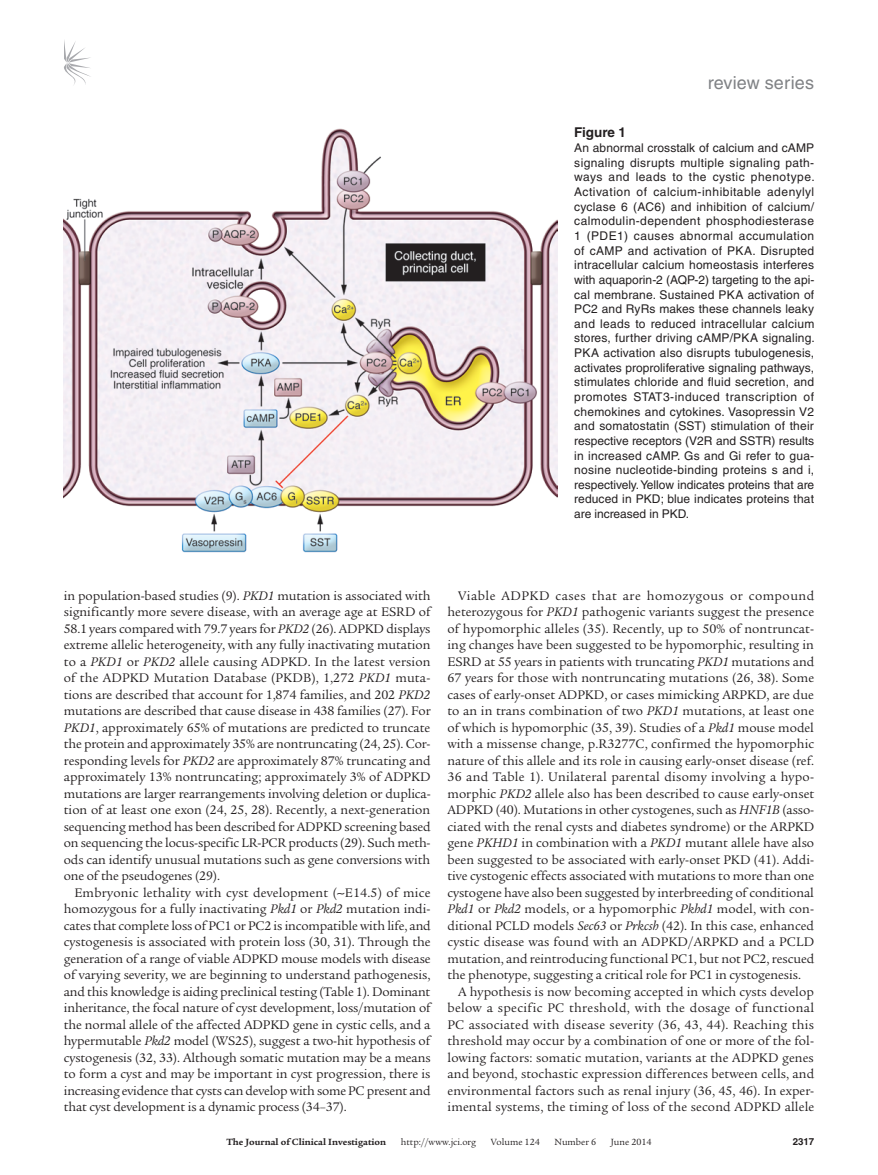
<style>
.page{position:relative;width:878px;height:1175px;background:#fff}
.page>*{position:absolute;margin:0;border:0;box-sizing:border-box;transform-origin:0 0}
.t1{font:18px "Helvetica LT Std";letter-spacing:.01em;color:#808285}
.t2{font:13.5px/16.5px "Legacy Serif Std";color:#231f20;text-align:justify}
.t3{font:13.5px "Legacy Serif Std";letter-spacing:.02em;color:#231f20}
.t4{font:13.5px "Legacy Serif Std";letter-spacing:.025em;color:#231f20}
.t5{font:13.5px "Legacy Serif Std";letter-spacing:.035em;color:#231f20}
.t6{font:700 13.5px "Helvetica LT Std";color:#231f20}
.t7{font:12px/14.7px "Helvetica LT Std";letter-spacing:.01em;color:#231f20;text-align:justify}
.t8{font:9.75px "Legacy Serif Std";color:#231f20}
.t9{font:700 9.75px "Legacy Serif Std";color:#231f20}
.t10{font:700 9.75px "Helvetica LT Std";color:#231f20}
.s1{font-style:italic}
</style>
<div class="page">
<svg style="left:64px;top:40px;width:27px;height:45px"></svg>
<img style="left:64px;top:128px;width:493px;height:424px">
<h1 class="t1" style="left:708px;top:73px;width:108px">review series</h1>
<p class="t6" style="left:574px;top:124px;width:53px">Figure 1</p>
<p class="t7" style="left:574px;top:141px;width:242px">An abnormal crosstalk of calcium and cAMP signaling disrupts multiple signaling path&shy;ways and leads to the cystic phenotype.<br>Activation of calcium-inhibitable adenylyl cyclase 6 (AC6) and inhibition of calcium/ calmodulin-dependent phosphodiesterase 1 (PDE1) causes abnormal accumulation of cAMP and activation of PKA. Disrupted intracellular calcium homeostasis interferes with aquaporin-2 (AQP-2) targeting to the api&shy;cal membrane. Sustained PKA activation of PC2 and RyRs makes these channels leaky and leads to reduced intracellular calcium stores, further driving cAMP/PKA signaling.<br>PKA activation also disrupts tubulogenesis, activates proproliferative signaling pathways, stimulates chloride and fluid secretion, and promotes STAT3-induced transcription of chemokines and cytokines. Vasopressin V2 and somatostatin (SST) stimulation of their respective receptors (V2R and SSTR) results in increased cAMP. Gs and Gi refer to gua&shy;nosine nucleotide-binding proteins s and i, respectively. Yellow indicates proteins that are reduced in PKD; blue indicates proteins that are increased in PKD.</p>
<p class="t2" style="left:64px;top:587px;width:368px">in population-based studies (9). <span class="s1">PKD1</span> mutation is associated with significantly more severe disease, with an average age at ESRD of 58.1 years compared with 79.7 years for <span class="s1">PKD2</span> (26). ADPKD displays extreme allelic heterogeneity, with any fully inactivating mutation to a <span class="s1">PKD1</span> or <span class="s1">PKD2</span> allele causing ADPKD. In the latest version of the ADPKD Mutation Database (PKDB), 1,272 <span class="s1">PKD1</span> muta&shy;tions are described that account for 1,874 families, and 202 <span class="s1">PKD2 </span>mutations are described that cause disease in 438 families (27). For <span class="s1">PKD1</span>, approximately 65% of mutations are predicted to truncate the protein and approximately 35% are nontruncating (24, 25). Cor&shy;responding levels for <span class="s1">PKD2</span> are approximately 87% truncating and approximately 13% nontruncating; approximately 3% of ADPKD mutations are larger rearrangements involving deletion or duplica&shy;tion of at least one exon (24, 25, 28). Recently, a next-generation sequencing method has been described for ADPKD screening based on sequencing the locus-specific LR-PCR products (29). Such meth&shy;ods can identify unusual mutations such as gene conversions with one of the pseudogenes (29).</p>
<p class="t2" style="left:64px;top:884px;width:368px;text-indent:11px">Embryonic lethality with cyst development ( E14.5) of mice homozygous for a fully inactivating <span class="s1">Pkd1</span> or <span class="s1">Pkd2</span> mutation indi&shy;cates that complete loss of PC1 or PC2 is incompatible with life, and cystogenesis is associated with protein loss (30, 31). Through the generation of a range of viable ADPKD mouse models with disease of varying severity, we are beginning to understand pathogenesis, and this knowledge is aiding preclinical testing (Table 1). Dominant inheritance, the focal nature of cyst development, loss/mutation of the normal allele of the affected ADPKD gene in cystic cells, and a hypermutable <span class="s1">Pkd2</span> model (WS25), suggest a two-hit hypothesis of cystogenesis (32, 33). Although somatic mutation may be a means to form a cyst and may be important in cyst progression, there is increasing evidence that cysts can develop with some PC present and that cyst development is a dynamic process (34–37).</p>
<p class="t5" style="left:458px;top:588px;width:357px">Viable ADPKD cases that are homozygous or compound</p>
<p class="t2" style="left:447px;top:604px;width:368px">heterozygous for <span class="s1">PKD1</span> pathogenic variants suggest the presence</p>
<p class="t2" style="left:447px;top:620px;width:368px">of hypomorphic alleles (35). Recently, up to 50% of nontruncat-</p>
<p class="t2" style="left:447px;top:637px;width:368px">ing changes have been suggested to be hypomorphic, resulting in</p>
<p class="t2" style="left:447px;top:653px;width:368px">ESRD at 55 years in patients with truncating <span class="s1">PKD1</span> mutations and</p>
<p class="t2" style="left:447px;top:670px;width:368px">67 years for those with nontruncating mutations (26, 38). Some</p>
<p class="t2" style="left:447px;top:686px;width:368px">cases of early-onset ADPKD, or cases mimicking ARPKD, are due</p>
<p class="t2" style="left:447px;top:703px;width:368px">to an in trans combination of two <span class="s1">PKD1</span> mutations, at least one</p>
<p class="t2" style="left:447px;top:719px;width:368px">of which is hypomorphic (35, 39). Studies of a <span class="s1">Pkd1</span> mouse model</p>
<p class="t2" style="left:447px;top:736px;width:368px">with a missense change, p.R3277C, confirmed the hypomorphic</p>
<p class="t2" style="left:447px;top:752px;width:368px">nature of this allele and its role in causing early-onset disease (ref.</p>
<p class="t2" style="left:447px;top:769px;width:368px">36 and Table 1). Unilateral parental disomy involving a hypo-</p>
<p class="t2" style="left:447px;top:785px;width:368px">morphic <span class="s1">PKD2</span> allele also has been described to cause early-onset</p>
<p class="t2" style="left:447px;top:802px;width:368px">ADPKD (40). Mutations in other cystogenes, such as <span class="s1">HNF1B</span> (asso-</p>
<p class="t2" style="left:447px;top:818px;width:368px">ciated with the renal cysts and diabetes syndrome) or the ARPKD</p>
<p class="t2" style="left:447px;top:835px;width:368px">gene <span class="s1">PKHD1</span> in combination with a <span class="s1">PKD1</span> mutant allele have also</p>
<p class="t2" style="left:447px;top:851px;width:368px">been suggested to be associated with early-onset PKD (41). Addi-</p>
<p class="t2" style="left:447px;top:868px;width:368px">tive cystogenic effects associated with mutations to more than one</p>
<p class="t2" style="left:447px;top:884px;width:368px">cystogene have also been suggested by interbreeding of conditional</p>
<p class="t2" style="left:447px;top:901px;width:368px"><span class="s1">Pkd1</span> or <span class="s1">Pkd2</span> models, or a hypomorphic <span class="s1">Pkhd1</span> model, with con-</p>
<p class="t2" style="left:447px;top:917px;width:368px">ditional PCLD models <span class="s1">Sec63</span> or <span class="s1">Prkcsh</span> (42). In this case, enhanced</p>
<p class="t2" style="left:447px;top:934px;width:368px">cystic disease was found with an ADPKD/ARPKD and a PCLD</p>
<p class="t2" style="left:447px;top:950px;width:368px">mutation, and reintroducing functional PC1, but not PC2, rescued</p>
<p class="t2" style="left:447px;top:967px;width:355px">the phenotype, suggesting a critical role for PC1 in cystogenesis.</p>
<p class="t2" style="left:458px;top:983px;width:357px">A hypothesis is now becoming accepted in which cysts develop</p>
<p class="t4" style="left:447px;top:1000px;width:368px">below a specific PC threshold, with the dosage of functional</p>
<p class="t3" style="left:447px;top:1017px;width:368px">PC associated with disease severity (36, 43, 44). Reaching this</p>
<p class="t2" style="left:447px;top:1033px;width:368px">threshold may occur by a combination of one or more of the fol-</p>
<p class="t2" style="left:447px;top:1049px;width:368px">lowing factors: somatic mutation, variants at the ADPKD genes</p>
<p class="t2" style="left:447px;top:1066px;width:368px">and beyond, stochastic expression differences between cells, and</p>
<p class="t2" style="left:447px;top:1082px;width:368px">environmental factors such as renal injury (36, 45, 46). In exper-</p>
<p class="t2" style="left:447px;top:1099px;width:368px">imental systems, the timing of loss of the second ADPKD allele</p>
<p class="t9" style="left:226px;top:1135px;width:161px">The Journal of Clinical Investigation</p>
<p class="t8" style="left:401px;top:1136px;width:77px">http://www.jci.org</p>
<p class="t8" style="left:491px;top:1136px;width:50px">Volume 124</p>
<p class="t8" style="left:554px;top:1136px;width:43px">Number 6</p>
<p class="t8" style="left:610px;top:1136px;width:42px">June 2014</p>
<p class="t10" style="left:792px;top:1135px;width:23px">2317</p>
</div>
